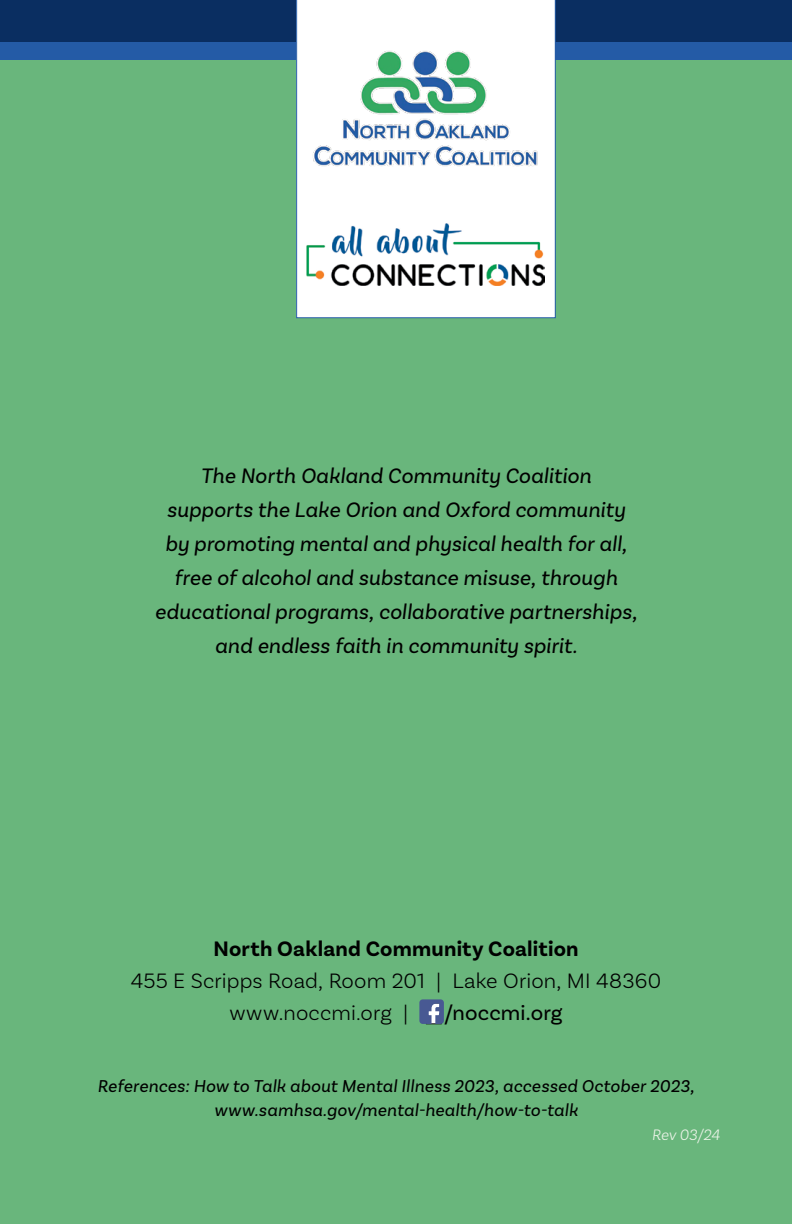
<style>
.page{position:relative;width:792px;height:1224px;background:#fff}
.page>*{position:absolute;margin:0;border:0;box-sizing:border-box;transform-origin:0 0}
.t1{font:italic 22px/34px "Basic Sans";letter-spacing:.005em;color:#000;text-align:center}
.t2{font:300 22px/32px "Basic Sans";letter-spacing:.005em;color:#000}
.t3{font:700 22px "Basic Sans";letter-spacing:.01em;color:#000}
.t4{font:22px "Basic Sans";letter-spacing:.005em;color:#000}
.t5{font:italic 18px/24px "Basic Sans";letter-spacing:.015em;color:#000;text-align:center}
.t6{font:italic 300 16px "Basic Sans";letter-spacing:-.005em;color:#eaf3e7}
</style>
<div class="page">
<div style="left:0;top:26px;width:792px;height:1198px;background:#69b67c"></div>
<div style="left:0;top:0;width:792px;height:60px;background:#0a2e61"></div>
<div style="left:0;top:42px;width:792px;height:18px;background:#245ba6"></div>
<svg style="left:419px;top:999px;width:25px;height:25px"></svg>
<svg style="left:296px;top:0;width:260px;height:318px;background:#e7eff1"></svg>
<img style="left:307px;top:223px;width:238px;height:62px">
<p class="t1" style="left:155px;top:459px;width:484px">The North Oakland Community Coalition<br>supports the Lake Orion and Oxford community by promoting mental and physical health for all, free of alcohol and substance misuse, through educational programs, collaborative partnerships, and endless faith in community spirit.</p>
<p class="t3" style="left:213px;top:935px;width:367px">North Oakland Community Coalition</p>
<p class="t2" style="left:229px;top:964px;width:433px;text-indent:-99px">455 E Scripps Road, Room 201 | Lake Orion, MI 48360 www.noccmi.org |</p>
<p class="t4" style="left:444px;top:999px;width:120px">/noccmi.org</p>
<p class="t5" style="left:98px;top:1074px;width:598px">References: How to Talk about Mental Illness 2023, accessed October 2023, www.samhsa.gov/mental-health/how-to-talk</p>
<p class="t6" style="left:652px;top:1125px;width:70px">Rev 03/24</p>
</div>
